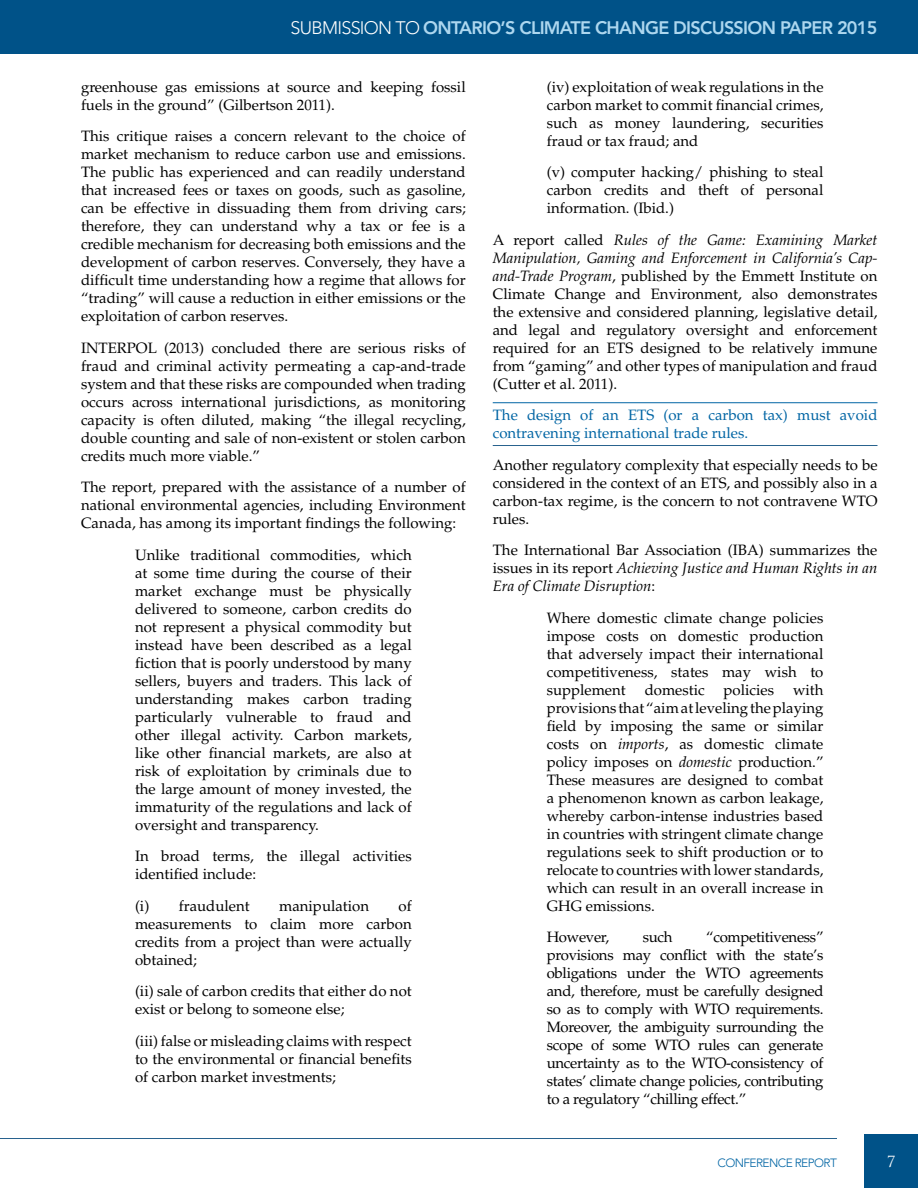
<style>
.page{position:relative;width:918px;height:1188px;background:#fff}
.page>*{position:absolute;margin:0;border:0;box-sizing:border-box;transform-origin:0 0}
.t1{font:800 18px "Avenir LT Std";letter-spacing:-.04em;color:#add7ef}
.t2{font:15px/18px "Palatino LT Std";color:#000;text-align:justify}
.t3{font:15px/18px "Palatino LT Std";color:#0065a4}
.t4{font:15px "Palatino LT Std";letter-spacing:-.02em;color:#000}
.t5{font:15px "Trajan Pro";color:#fff}
.t6{font:300 12px "Avenir";letter-spacing:-.05em;color:#0065a4}
.s1{font-weight:300;color:#fff}
.s2{font-style:italic}
</style>
<div class="page">
<div style="left:864px;top:1134px;width:54px;height:54px;background:#005288"></div>
<div style="left:0;top:0;width:918px;height:54px;background:#005288"></div>
<hr style="left:493px;top:402px;width:385px;height:1px;background:#0065a4">
<hr style="left:493px;top:445px;width:385px;height:1px;background:#28628e">
<hr style="left:0;top:1138px;width:837px;height:1px;background:#28628e">
<p class="t1" style="left:291px;top:17px;width:588px"><span class="s1">SUBMISSION TO</span> ONTARIO’S CLIMATE CHANGE DISCUSSION PAPER 2015</p>
<p class="t2" style="left:81px;top:78px;width:386px">greenhouse gas emissions at source and keeping fossil fuels in the ground” (Gilbertson 2011).</p>
<p class="t2" style="left:81px;top:128px;width:386px">This critique raises a concern relevant to the choice of market mechanism to reduce carbon use and emissions.<br>The public has experienced and can readily understand that increased fees or taxes on goods, such as gasoline, can be effective in dissuading them from driving cars; therefore, they can understand why a tax or fee is a credible mechanism for decreasing both emissions and the development of carbon reserves. Conversely, they have a difficult time understanding how a regime that allows for “trading” will cause a reduction in either emissions or the exploitation of carbon reserves.</p>
<p class="t2" style="left:81px;top:339px;width:386px">INTERPOL (2013) concluded there are serious risks of fraud and criminal activity permeating a cap-and-trade system and that these risks are compounded when trading occurs across international jurisdictions, as monitoring capacity is often diluted, making “the illegal recycling, double counting and sale of non-existent or stolen carbon credits much more viable.”</p>
<p class="t2" style="left:81px;top:479px;width:386px">The report, prepared with the assistance of a number of national environmental agencies, including Environment Canada, has among its important findings the following:</p>
<p class="t2" style="left:135px;top:546px;width:278px">Unlike traditional commodities, which at some time during the course of their market exchange must be physically delivered to someone, carbon credits do not represent a physical commodity but instead have been described as a legal fiction that is poorly understood by many sellers, buyers and traders. This lack of understanding makes carbon trading particularly vulnerable to fraud and other illegal activity. Carbon markets, like other financial markets, are also at risk of exploitation by criminals due to the large amount of money invested, the immaturity of the regulations and lack of oversight and transparency.</p>
<p class="t2" style="left:135px;top:848px;width:278px">In broad terms, the illegal activities identified include:</p>
<p class="t2" style="left:135px;top:897px;width:116px">(i) fraudulent</p>
<p class="t2" style="left:279px;top:897px;width:91px">manipulation</p>
<p class="t2" style="left:135px;top:897px;width:278px;text-indent:264px">of measurements to claim more carbon credits from a project than were actually obtained;</p>
<p class="t2" style="left:135px;top:983px;width:278px">(ii) sale of carbon credits that either do not exist or belong to someone else;</p>
<p class="t2" style="left:135px;top:1032px;width:278px">(iii) false or misleading claims with respect to the environmental or financial benefits of carbon market investments;</p>
<p class="t2" style="left:547px;top:78px;width:278px">(iv) exploitation of weak regulations in the carbon market to commit financial crimes, such as money laundering, securities fraud or tax fraud; and</p>
<p class="t2" style="left:547px;top:164px;width:278px">(v) computer hacking/ phishing to steal carbon credits and theft of personal information. (Ibid.)</p>
<p class="t2" style="left:493px;top:231px;width:386px">A report called <span class="s2">Rules of the Game: Examining Market Manipulation, Gaming and Enforcement in California’s Cap&shy;and-Trade Program</span>, published by the Emmett Institute on Climate Change and Environment, also demonstrates the extensive and considered planning, legislative detail, and legal and regulatory oversight and enforcement required for an ETS designed to be relatively immune from “gaming” and other types of manipulation and fraud (Cutter et al. 2011).</p>
<p class="t3" style="left:493px;top:407px;width:386px">The design of an ETS (or a carbon tax) must avoid contravening international trade rules.</p>
<p class="t2" style="left:493px;top:456px;width:386px">Another regulatory complexity that especially needs to be considered in the context of an ETS, and possibly also in a carbon-tax regime, is the concern to not contravene WTO rules.</p>
<p class="t2" style="left:493px;top:542px;width:386px">The International Bar Association (IBA) summarizes the issues in its report <span class="s2">Achieving Justice and Human Rights in an Era of Climate Disruption</span>:</p>
<p class="t2" style="left:547px;top:609px;width:278px">Where domestic climate change policies impose costs on domestic production that adversely impact their international competitiveness, states may wish to supplement</p>
<p class="t2" style="left:547px;top:681px;width:278px;text-indent:246px">with provisions that “aim at leveling the playing field by imposing the same or similar costs on <span class="s2">imports</span>, as domestic climate policy imposes on <span class="s2">domestic</span> production.” These measures are designed to combat a phenomenon known as carbon leakage, whereby carbon-intense industries based in countries with stringent climate change regulations seek to shift production or to relocate to countries with lower standards, which can result in an overall increase in GHG emissions.</p>
<p class="t4" style="left:547px;top:928px;width:64px">However,</p>
<p class="t2" style="left:643px;top:929px;width:31px">such</p>
<p class="t2" style="left:645px;top:681px;width:62px">domestic</p>
<p class="t2" style="left:724px;top:681px;width:52px">policies</p>
<p class="t2" style="left:547px;top:929px;width:278px;text-indent:159px">“competitiveness” provisions may conflict with the state’s obligations under the WTO agreements and, therefore, must be carefully designed so as to comply with WTO requirements.<br>Moreover, the ambiguity surrounding the scope of some WTO rules can generate uncertainty as to the WTO-consistency of states’ climate change policies, contributing to a regulatory “chilling effect.”</p>
<p class="t6" style="left:718px;top:1156px;width:121px">CONFERENCE REPORT</p>
<p class="t5" style="left:887px;top:1152px;width:10px">7</p>
</div>
